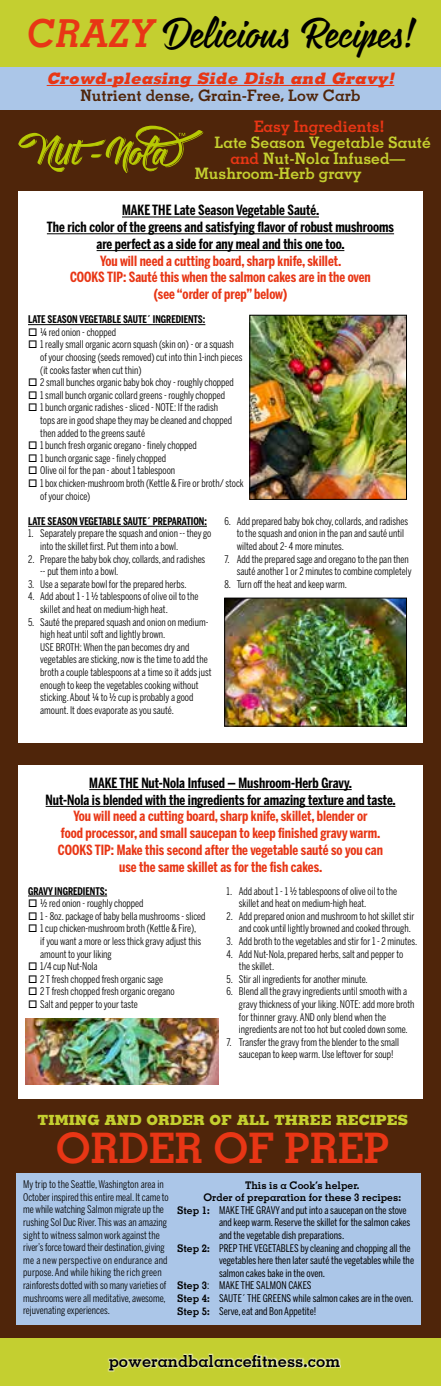
<style>
.page{position:relative;width:441px;height:1386px;background:#fff}
.page>*{position:absolute;margin:0;border:0;box-sizing:border-box;transform-origin:0 0}
.t1{font:45.5px "Rukola";color:#000}
.t2{font:700 42px "Memphis";color:#e83615}
.t3{font:700 16.62px "Memphis";color:#000}
.t4{font:700 15.75px "Memphis";color:#c4cf30}
.t5{font:700 15.75px "Memphis";color:#4f250a}
.t6{font:italic 800 15.75px "Memphis";color:#e83615}
.t7{font:700 15.75px "Memphis";color:#e83615}
.t8{font:700 14px/16.8px "Benton Sans Comp";color:#e83615;text-align:center}
.t9{font:700 14px/16.8px "Benton Sans Comp";color:#000;text-align:center}
.t10{font:800 14px "Memphis";color:#c4cf30}
.t11{font:10.5px/12.6px "Benton Sans Comp";color:#000}
.t12{font:10.5px "Benton Sans Comp";color:#000}
.t13{font:700 10.5px "Benton Sans Comp";color:#000}
.t14{font:700 10.5px/12.6px "Memphis";color:#000;text-align:center}
.s1{font-family:"Memphis";font-weight:700;font-style:italic;font-size:38.5px;color:#e83615}
.s2{color:#e83615}
.s3{font-family:"Memphis";font-weight:700}
</style>
<div class="page">
<div style="left:0;top:0;width:441px;height:67px;background:#c4cf30"></div>
<div style="left:0;top:67px;width:441px;height:52px;background:#abc6e8"></div>
<div style="left:0;top:110px;width:441px;height:1276px;background:#4f250a"></div>
<hr style="left:47px;top:85px;width:347px;height:1px;background:#e83615">
<div style="left:18px;top:192px;width:405px;height:551px;background:#fff"></div>
<div style="left:18px;top:765px;width:405px;height:334px;background:#fff"></div>
<div style="left:16px;top:1173px;width:405px;height:152px;background:#abc6e8"></div>
<hr style="left:28px;top:526px;width:179px;height:1px;background:#000">
<hr style="left:28px;top:324px;width:177px;height:1px;background:#000">
<hr style="left:28px;top:896px;width:79px;height:1px;background:#000">
<hr style="left:122px;top:217px;width:197px;height:1px;background:#000">
<hr style="left:47px;top:234px;width:347px;height:1px;background:#000">
<hr style="left:97px;top:250px;width:247px;height:1px;background:#000">
<hr style="left:89px;top:789px;width:263px;height:1px;background:#000">
<hr style="left:46px;top:806px;width:349px;height:1px;background:#000">
<svg style="left:18px;top:126px;width:185px;height:47px"></svg>
<img style="left:252px;top:317px;width:153px;height:181px">
<div style="left:250px;top:315px;width:157px;height:185px;border:1px solid #000"></div>
<img style="left:226px;top:600px;width:179px;height:124px">
<div style="left:224px;top:598px;width:183px;height:128px;border:1px solid #000"></div>
<div style="left:0;top:1338px;width:441px;height:48px;background:#c4cf30"></div>
<svg style="left:108px;top:1353px;width:233px;height:19px"></svg>
<img style="left:26px;top:1018px;width:193px;height:67px">
<h1 class="t1" style="left:28px;top:5px;width:387px"><span class="s1">CRAZY</span> Delicious Recipes!</h1>
<h3 class="t5" style="left:80px;top:85px;width:282px">Nutrient dense, Grain-Free, Low Carb</h3>
<h3 class="t6" style="left:47px;top:68px;width:353px">Crowd-pleasing Side Dish and Gravy!</h3>
<h3 class="t7" style="left:254px;top:117px;width:132px">Easy Ingredients!</h3>
<h3 class="t4" style="left:215px;top:132px;width:218px">Late Season Vegetable Sauté</h3>
<h3 class="t4" style="left:230px;top:148px;width:176px"><span class="s2">and</span> Nut-Nola Infused—</h3>
<h3 class="t4" style="left:195px;top:164px;width:168px">Mushroom-Herb gravy</h3>
<h3 class="t9" style="left:47px;top:202px;width:349px">MAKE THE Late Season Vegetable Sauté.<br>The rich color of the greens and satisfying flavor of robust mushrooms are perfect as a side for any meal and this one too.</h3>
<h3 class="t8" style="left:70px;top:252px;width:302px">You will need a cutting board, sharp knife, skillet.<br>COOKS TIP: Sauté this when the salmon cakes are in the oven (see “order of prep” below)</h3>
<p class="t13" style="left:28px;top:313px;width:179px">LATE SEASON VEGETABLE SAUTE´ INGREDIENTS:</p>
<p class="t11" style="left:40px;top:326px;width:205px">¼ red onion - chopped<br>1 really small organic acorn squash (skin on) - or a squash<br>of your choosing (seeds removed) cut into thin 1-inch pieces (it cooks faster when cut thin)<br>2 small bunches organic baby bok choy - roughly chopped<br>1 small bunch organic collard greens - roughly chopped<br>1 bunch organic radishes - sliced - NOTE: If the radish<br>tops are in good shape they may be cleaned and chopped then added to the greens sauté<br>1 bunch fresh organic oregano - finely chopped<br>1 bunch organic sage - finely chopped<br>Olive oil for the pan - about 1 tablespoon<br>1 box chicken-mushroom broth (Kettle &amp; Fire or broth/ stock of your choice)</p>
<p class="t13" style="left:28px;top:515px;width:180px">LATE SEASON VEGETABLE SAUTE´ PREPARATION:</p>
<p class="t11" style="left:40px;top:528px;width:173px;text-indent:-12px">1. Separately prepare the squash and onion -- they go into the skillet first. Put them into a bowl.</p>
<p class="t11" style="left:40px;top:553px;width:167px;text-indent:-12px">2. Prepare the baby bok choy, collards, and radishes -- put them into a bowl.</p>
<p class="t11" style="left:28px;top:578px;width:160px">3. Use a separate bowl for the prepared herbs.</p>
<p class="t11" style="left:40px;top:591px;width:160px;text-indent:-12px">4. Add about 1 - 1 ½ tablespoons of olive oil to the skillet and heat on medium-high heat.</p>
<p class="t11" style="left:40px;top:616px;width:173px;text-indent:-12px">5. Sauté the prepared squash and onion on medium&shy;high heat until soft and lightly brown.<br>USE BROTH: When the pan becomes dry and vegetables are sticking, now is the time to add the broth a couple tablespoons at a time so it adds just enough to keep the vegetables cooking without sticking. About ¼ to ½ cup is probably a good amount. It does evaporate as you sauté.</p>
<p class="t11" style="left:237px;top:515px;width:173px;text-indent:-12px">6. Add prepared baby bok choy, collards, and radishes to the squash and onion in the pan and sauté until wilted about 2- 4 more minutes.</p>
<p class="t11" style="left:224px;top:553px;width:189px;text-align:right">7. Add the prepared sage and oregano to the pan then sauté another 1 or 2 minutes to combine completely</p>
<p class="t11" style="left:224px;top:578px;width:124px">8. Turn off the heat and keep warm.</p>
<h3 class="t9" style="left:46px;top:775px;width:352px">MAKE THE Nut-Nola Infused — Mushroom-Herb Gravy.<br>Nut-Nola is blended with the ingredients for amazing texture and taste.</h3>
<h3 class="t8" style="left:58px;top:808px;width:327px">You will need a cutting board, sharp knife, skillet, blender or<br>food processor, and small saucepan to keep finished gravy warm.<br>COOKS TIP: Make this second after the vegetable sauté so you can use the same skillet as for the fish cakes.</h3>
<p class="t13" style="left:28px;top:885px;width:81px">GRAVY INGREDIENTS:</p>
<p class="t11" style="left:40px;top:897px;width:167px">½ red onion - roughly chopped<br>1 - 8oz. package of baby bella mushrooms - sliced 1 cup chicken-mushroom broth (Kettle &amp; Fire),<br>if you want a more or less thick gravy adjust this amount to your liking<br>1/4 cup Nut-Nola<br>2 T fresh chopped fresh organic sage<br>2 T fresh chopped fresh organic oregano<br>Salt and pepper to your taste</p>
<p class="t11" style="left:239px;top:885px;width:160px;text-indent:-12px">1. Add about 1 - 1 ½ tablespoons of olive oil to the skillet and heat on medium-high heat.</p>
<p class="t11" style="left:239px;top:910px;width:177px;text-indent:-12px">2. Add prepared onion and mushroom to hot skillet stir and cook until lightly browned and cooked through.</p>
<p class="t11" style="left:227px;top:935px;width:192px">3. Add broth to the vegetables and stir for 1 - 2 minutes.</p>
<p class="t11" style="left:239px;top:948px;width:166px;text-indent:-12px">4. Add Nut-Nola, prepared herbs, salt and pepper to the skillet.</p>
<p class="t11" style="left:227px;top:973px;width:143px">5. Stir all ingredients for another minute.</p>
<p class="t11" style="left:239px;top:985px;width:177px;text-indent:-12px">6. Blend all the gravy ingredients until smooth with a gravy thickness of your liking. NOTE: add more broth for thinner gravy. AND only blend when the ingredients are not too hot but cooled down some.</p>
<p class="t11" style="left:239px;top:1036px;width:162px;text-indent:-12px">7. Transfer the gravy from the blender to the small saucepan to keep warm. Use leftover for soup!</p>
<h3 class="t10" style="left:38px;top:1110px;width:372px">TIMING AND ORDER OF ALL THREE RECIPES</h3>
<h2 class="t2" style="left:56px;top:1122px;width:335px">ORDER OF PREP</h2>
<p class="t11" style="left:23px;top:1178px;width:147px">My trip to the Seattle, Washington area in October inspired this entire meal. It came to me while watching Salmon migrate up the rushing Sol Duc River. This was an amazing sight to witness salmon work against the river’s force toward their destination, giving me a new perspective on endurance and purpose. And while hiking the rich green rainforests dotted with so many varieties of mushrooms were all meditative, awesome, rejuvenating experiences.</p>
<h3 class="t3" style="left:109px;top:1350px;width:233px">powerandbalancefitness.com</h3>
<p class="t14" style="left:204px;top:1178px;width:199px">This is a Cook’s helper.<br>Order of preparation for these 3 recipes:</p>
<p class="t12" style="left:177px;top:1204px;width:231px"><span class="s3">Step 1:</span> MAKE THE GRAVY and put into a saucepan on the stove</p>
<p class="t12" style="left:219px;top:1216px;width:193px">and keep warm. Reserve the skillet for the salmon cakes</p>
<p class="t12" style="left:219px;top:1229px;width:127px">and the vegetable dish preparations.</p>
<p class="t12" style="left:177px;top:1242px;width:235px"><span class="s3">Step 2:</span> PREP THE VEGETABLES by cleaning and chopping all the</p>
<p class="t12" style="left:219px;top:1254px;width:197px">vegetables here then later sauté the vegetables while the</p>
<p class="t12" style="left:219px;top:1267px;width:107px">salmon cakes bake in the oven.</p>
<p class="t12" style="left:177px;top:1279px;width:136px"><span class="s3">Step 3</span>: MAKE THE SALMON CAKES</p>
<p class="t12" style="left:177px;top:1292px;width:238px"><span class="s3">Step 4:</span> SAUTE´ THE GREENS while salmon cakes are in the oven.</p>
<p class="t12" style="left:177px;top:1305px;width:141px"><span class="s3">Step 5:</span> Serve, eat and Bon Appetite!</p>
</div>
